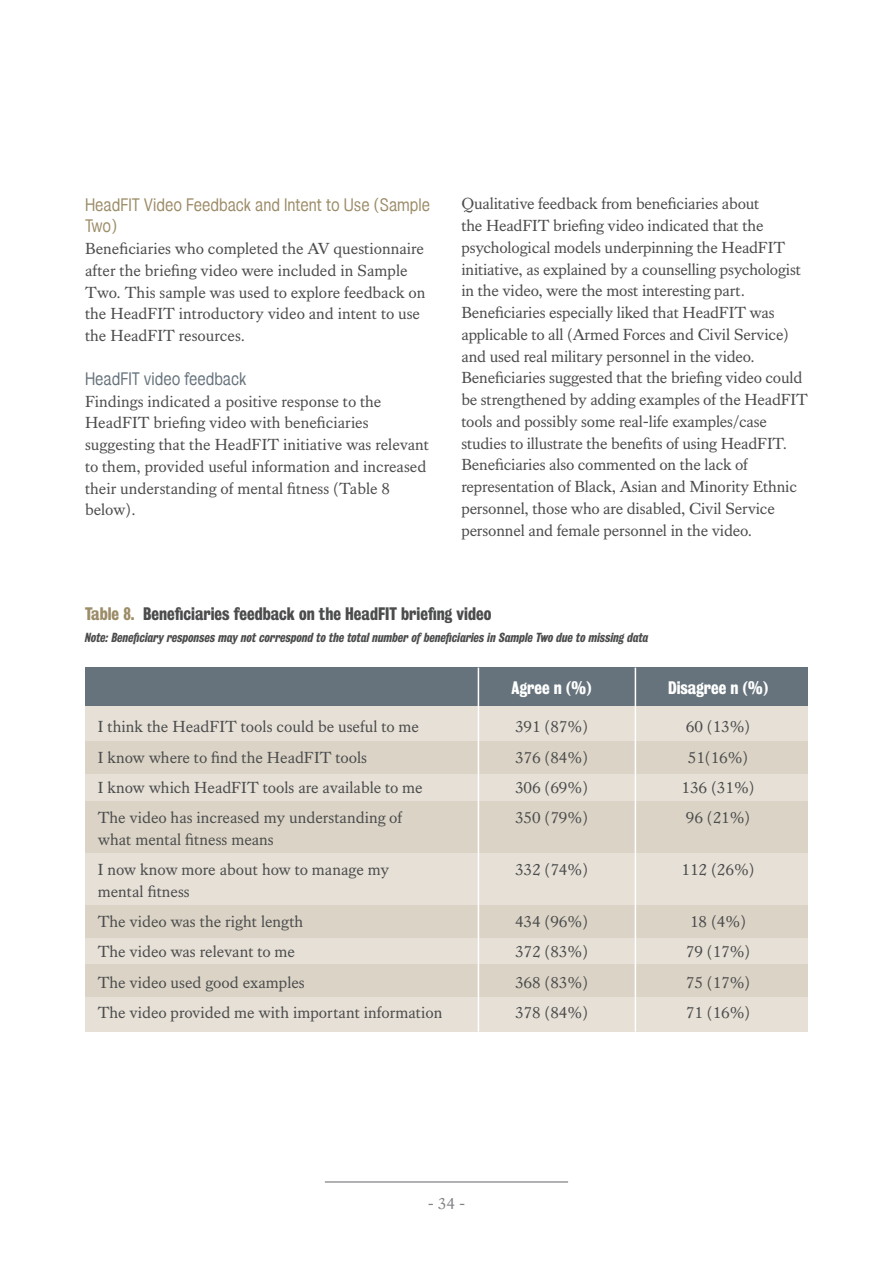
<style>
.page{position:relative;width:893px;height:1263px;background:#fff}
.page>*{position:absolute;margin:0;border:0;box-sizing:border-box;transform-origin:0 0}
.t1{font:16.5px/21.8px "Kings Caslon Text";letter-spacing:-.01em;color:#4b4c4d}
.t2{font:16.5px "Kings Bureau Grot Three Seven";color:#4b4c4d}
.t3{font:16.5px/21.8px "Kings Bureau Grot Five One";color:#9c8c68}
.t4{font:16.5px "Kings Bureau Grot Three Seven";color:#fff}
.t5{font:16.5px "Kings Bureau Grot Five One";color:#66737c}
.t6{font:16.5px "Kings Caslon Text";color:#808285}
.t7{font:italic 12px "Kings Bureau Grot Three Seven";color:#4b4c4d}
.s1{color:#9c8c68}
</style>
<div class="page">
<hr style="left:325px;top:1181px;width:243px;height:1px;background:#656366">
<div style="left:85px;top:696px;width:723px;height:336px;background:#e6e0d6"></div>
<div style="left:85px;top:668px;width:723px;height:38px;background:#66737c"></div>
<div style="left:85px;top:741px;width:723px;height:32px;background:#dbd4c6"></div>
<div style="left:85px;top:905px;width:723px;height:32px;background:#dbd4c6"></div>
<div style="left:85px;top:964px;width:723px;height:33px;background:#dbd4c6"></div>
<div style="left:85px;top:801px;width:723px;height:52px;background:#dbd4c6"></div>
<hr style="left:478px;top:668px;width:1px;height:364px;background:#fff">
<hr style="left:635px;top:668px;width:1px;height:364px;background:#fff">
<p class="t3" style="left:85px;top:194px;width:347px">HeadFIT Video Feedback and Intent to Use (Sample<br>Two)</p>
<p class="t1" style="left:85px;top:238px;width:342px">Beneficiaries who completed the AV questionnaire after the briefing video were included in Sample Two. This sample was used to explore feedback on the HeadFIT introductory video and intent to use the HeadFIT resources.</p>
<p class="t5" style="left:85px;top:369px;width:163px">HeadFIT video feedback</p>
<p class="t1" style="left:85px;top:390px;width:346px">Findings indicated a positive response to the HeadFIT briefing video with beneficiaries suggesting that the HeadFIT initiative was relevant to them, provided useful information and increased their understanding of mental fitness (Table 8 below).</p>
<p class="t1" style="left:461px;top:193px;width:348px">Qualitative feedback from beneficiaries about<br>the HeadFIT briefing video indicated that the psychological models underpinning the HeadFIT initiative, as explained by a counselling psychologist in the video, were the most interesting part.<br>Beneficiaries especially liked that HeadFIT was applicable to all (Armed Forces and Civil Service) and used real military personnel in the video.<br>Beneficiaries suggested that the briefing video could be strengthened by adding examples of the HeadFIT tools and possibly some real-life examples/case studies to illustrate the benefits of using HeadFIT.<br>Beneficiaries also commented on the lack of representation of Black, Asian and Minority Ethnic personnel, those who are disabled, Civil Service personnel and female personnel in the video.</p>
<p class="t2" style="left:85px;top:604px;width:408px"><span class="s1">Table 8.</span> Beneficiaries feedback on the HeadFIT briefing video</p>
<p class="t7" style="left:85px;top:630px;width:565px">Note: Beneficiary responses may not correspond to the total number of beneficiaries in Sample Two due to missing data</p>
<p class="t4" style="left:512px;top:678px;width:81px">Agree n (%)</p>
<p class="t4" style="left:668px;top:678px;width:102px">Disagree n (%)</p>
<p class="t1" style="left:98px;top:716px;width:323px">I think the HeadFIT tools could be useful to me</p>
<p class="t1" style="left:515px;top:716px;width:75px">391 (87%)</p>
<p class="t1" style="left:686px;top:716px;width:66px">60 (13%)</p>
<p class="t1" style="left:98px;top:746px;width:271px">I know where to find the HeadFIT tools</p>
<p class="t1" style="left:515px;top:746px;width:75px">376 (84%)</p>
<p class="t1" style="left:688px;top:746px;width:62px">51(16%)</p>
<p class="t1" style="left:98px;top:776px;width:326px">I know which HeadFIT tools are available to me</p>
<p class="t1" style="left:515px;top:776px;width:75px">306 (69%)</p>
<p class="t1" style="left:681px;top:776px;width:75px">136 (31%)</p>
<p class="t1" style="left:98px;top:807px;width:306px">The video has increased my understanding of</p>
<p class="t1" style="left:515px;top:807px;width:75px">350 (79%)</p>
<p class="t1" style="left:686px;top:807px;width:66px">96 (21%)</p>
<p class="t1" style="left:98px;top:828px;width:177px">what mental fitness means</p>
<p class="t1" style="left:98px;top:859px;width:293px">I now know more about how to manage my</p>
<p class="t1" style="left:515px;top:859px;width:75px">332 (74%)</p>
<p class="t1" style="left:681px;top:859px;width:75px">112 (26%)</p>
<p class="t1" style="left:98px;top:880px;width:93px">mental fitness</p>
<p class="t1" style="left:98px;top:911px;width:207px">The video was the right length</p>
<p class="t1" style="left:515px;top:911px;width:75px">434 (96%)</p>
<p class="t1" style="left:690px;top:911px;width:58px">18 (4%)</p>
<p class="t1" style="left:98px;top:941px;width:199px">The video was relevant to me</p>
<p class="t1" style="left:515px;top:941px;width:75px">372 (83%)</p>
<p class="t1" style="left:686px;top:941px;width:66px">79 (17%)</p>
<p class="t1" style="left:98px;top:971px;width:208px">The video used good examples</p>
<p class="t1" style="left:515px;top:971px;width:75px">368 (83%)</p>
<p class="t1" style="left:686px;top:971px;width:66px">75 (17%)</p>
<p class="t1" style="left:98px;top:1001px;width:346px">The video provided me with important information</p>
<p class="t1" style="left:515px;top:1001px;width:75px">378 (84%)</p>
<p class="t1" style="left:686px;top:1001px;width:66px">71 (16%)</p>
<p class="t6" style="left:428px;top:1194px;width:39px">- 34 -</p>
</div>
